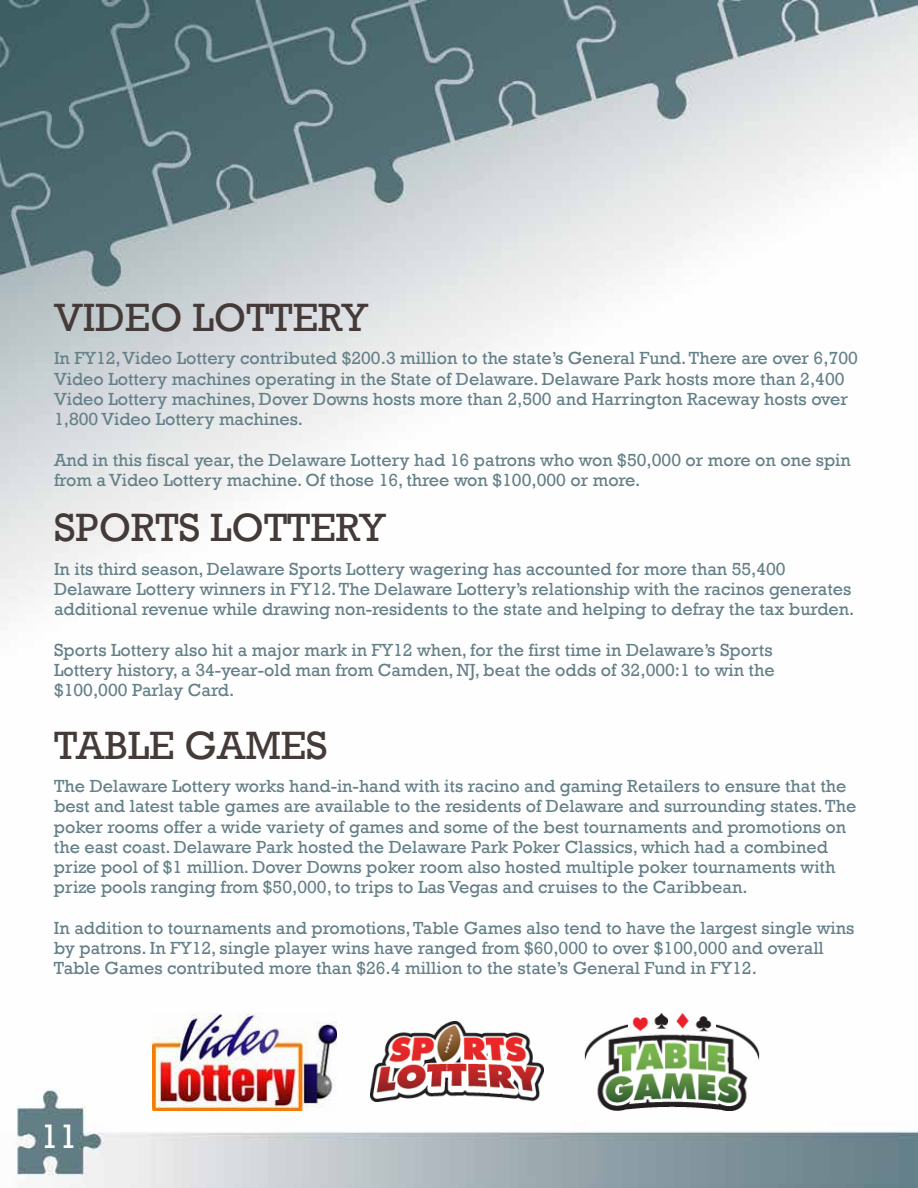
<style>
.page{position:relative;width:918px;height:1188px;background:#fff}
.page>*{position:absolute;margin:0;border:0;box-sizing:border-box;transform-origin:0 0}
.t1{font:40.5px "Rockwell";color:#443b39}
.t2{font:34.8px "Rockwell";color:#fff}
.t3{font:18px/20.2px "Rockwell";color:#658088}
</style>
<div class="page">
<img style="left:0;top:0;width:918px;height:1188px">
<img style="left:152px;top:1014px;width:185px;height:96px">
<img style="left:371px;top:1022px;width:173px;height:80px">
<img style="left:579px;top:1014px;width:185px;height:96px">
<h1 class="t1" style="left:54px;top:294px;width:165px">VIDEO LOTTERY</h1>
<p class="t3" style="left:54px;top:349px;width:805px">In FY 12, Video Lottery contributed $200.3 million to the state’s General Fund. There are over 6,700<br>Video Lottery machines operating in the State of Delaware. Delaware Park hosts more than 2,400<br>Video Lottery machines, Dover Downs hosts more than 2,500 and Harrington Raceway hosts over 1,800 Video Lottery machines.</p>
<p class="t3" style="left:54px;top:450px;width:798px">And in this fiscal year, the Delaware Lottery had 16 patrons who won $50,000 or more on one spin from a Video Lottery machine. Of those 16, three won $100,000 or more.</p>
<h1 class="t1" style="left:54px;top:504px;width:25px">SPORTS</h1>
<h1 class="t1" style="left:210px;top:504px;width:26px">LOTTERY</h1>
<p class="t3" style="left:54px;top:559px;width:802px">In its third season, Delaware Sports Lottery wagering has accounted for more than 55,400<br>Delaware Lottery winners in FY 12. The Delaware Lottery’s relationship with the racinos generates additional revenue while drawing non-residents to the state and helping to defray the tax burden.</p>
<p class="t3" style="left:54px;top:640px;width:722px;text-align:justify">Sports Lottery also hit a major mark in FY 12 when, for the first time in Delaware’s Sports Lottery history, a 34-year-old man from Camden, NJ, beat the odds of 32,000:1 to win the $100,000 Parlay Card.</p>
<h1 class="t1" style="left:54px;top:722px;width:25px">TABLE</h1>
<h1 class="t1" style="left:185px;top:722px;width:29px">GAMES</h1>
<p class="t3" style="left:54px;top:776px;width:804px">The Delaware Lottery works hand-in-hand with its racino and gaming Retailers to ensure that the best and latest table games are available to the residents of Delaware and surrounding states. The poker rooms offer a wide variety of games and some of the best tournaments and promotions on the east coast. Delaware Park hosted the Delaware Park Poker Classics, which had a combined prize pool of $1 million. Dover Downs poker room also hosted multiple poker tournaments with prize pools ranging from $50,000, to trips to Las Vegas and cruises to the Caribbean.</p>
<p class="t3" style="left:54px;top:918px;width:802px">In addition to tournaments and promotions, Table Games also tend to have the largest single wins by patrons. In FY 12, single player wins have ranged from $60,000 to over $100,000 and overall<br>Table Games contributed more than $26.4 million to the state’s General Fund in FY 12.</p>
<h2 class="t2" style="left:40px;top:1116px;width:39px">11</h2>
</div>
